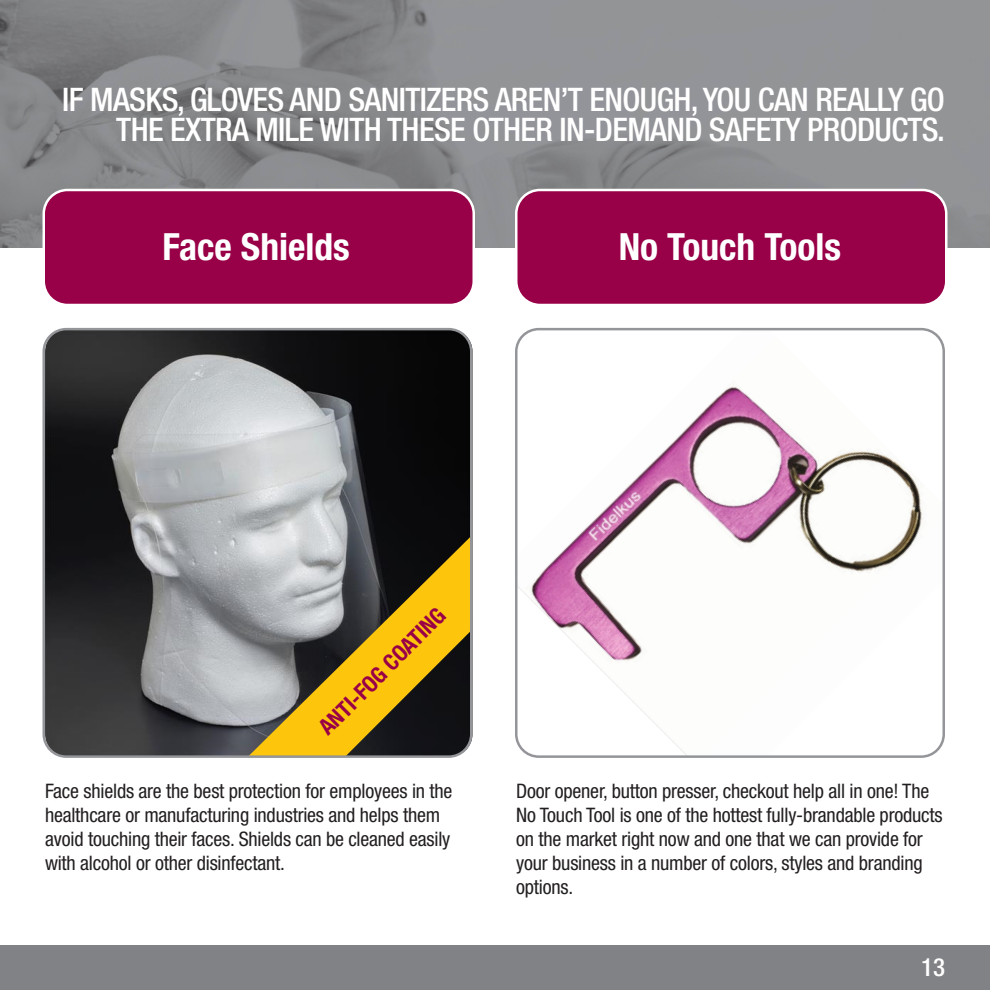
<style>
.page{position:relative;width:990px;height:990px;background:#fff}
.page>*{position:absolute;margin:0;border:0;box-sizing:border-box;transform-origin:0 0}
.t1{font:700 condensed 37.5px "Helvetica Neue LT Std";color:#fff}
.t2{font:500 condensed 32.5px/30px "Helvetica Neue LT Std";letter-spacing:-.02em;color:#fff;text-align:right}
.t3{font:500 condensed 25px "Helvetica Neue LT Std";color:#fff}
.t4{font:700 condensed 22.5px "Helvetica Neue LT Std";color:#980047}
.t5{font:condensed 20px/24px "Helvetica Neue LT Std";letter-spacing:-.01em;color:#231f20}
</style>
<div class="page">
<div style="left:0;top:945px;width:990px;height:45px;background:#808285"></div>
<img style="left:0;top:0;width:990px;height:248px">
<img style="left:518px;top:331px;width:424px;height:424px">
<div style="left:515px;top:328px;width:430px;height:430px;border:2px solid #939598;border-radius:22px"></div>
<div style="left:44px;top:190px;width:430px;height:115px;background:#980047;border-radius:24px"></div>
<div style="left:42px;top:189px;width:433px;height:117px;border:2px solid #fff;border-radius:24px"></div>
<div style="left:516px;top:190px;width:430px;height:115px;background:#980047;border-radius:24px"></div>
<div style="left:515px;top:189px;width:433px;height:117px;border:2px solid #fff;border-radius:24px"></div>
<img style="left:45px;top:331px;width:427px;height:424px">
<svg style="left:247px;top:537px;width:223px;height:218px;background:#948247"></svg>
<div style="left:42px;top:328px;width:430px;height:430px;border:2px solid #939598;border-radius:22px"></div>
<p class="t2" style="left:62px;top:84px;width:884px">IF MASKS, GLOVES AND SANITIZERS AREN’T ENOUGH, YOU CAN REALLY GO<br>THE EXTRA MILE WITH THESE OTHER IN-DEMAND SAFETY PRODUCTS.</p>
<p class="t1" style="left:163px;top:224px;width:189px">Face Shields</p>
<p class="t1" style="left:619px;top:224px;width:224px">No Touch Tools</p>
<p class="t4" style="left:313px;top:721px;width:170px;rotate:-45deg">ANTI-FOG COATING</p>
<p class="t5" style="left:45px;top:779px;width:409px">Face shields are the best protection for employees in the healthcare or manufacturing industries and helps them avoid touching their faces. Shields can be cleaned easily with alcohol or other disinfectant.</p>
<p class="t5" style="left:516px;top:779px;width:428px">Door opener, button presser, checkout help all in one! The No Touch Tool is one of the hottest fully-brandable products on the market right now and one that we can provide for your business in a number of colors, styles and branding options.</p>
<p class="t3" style="left:921px;top:953px;width:25px">13</p>
</div>
